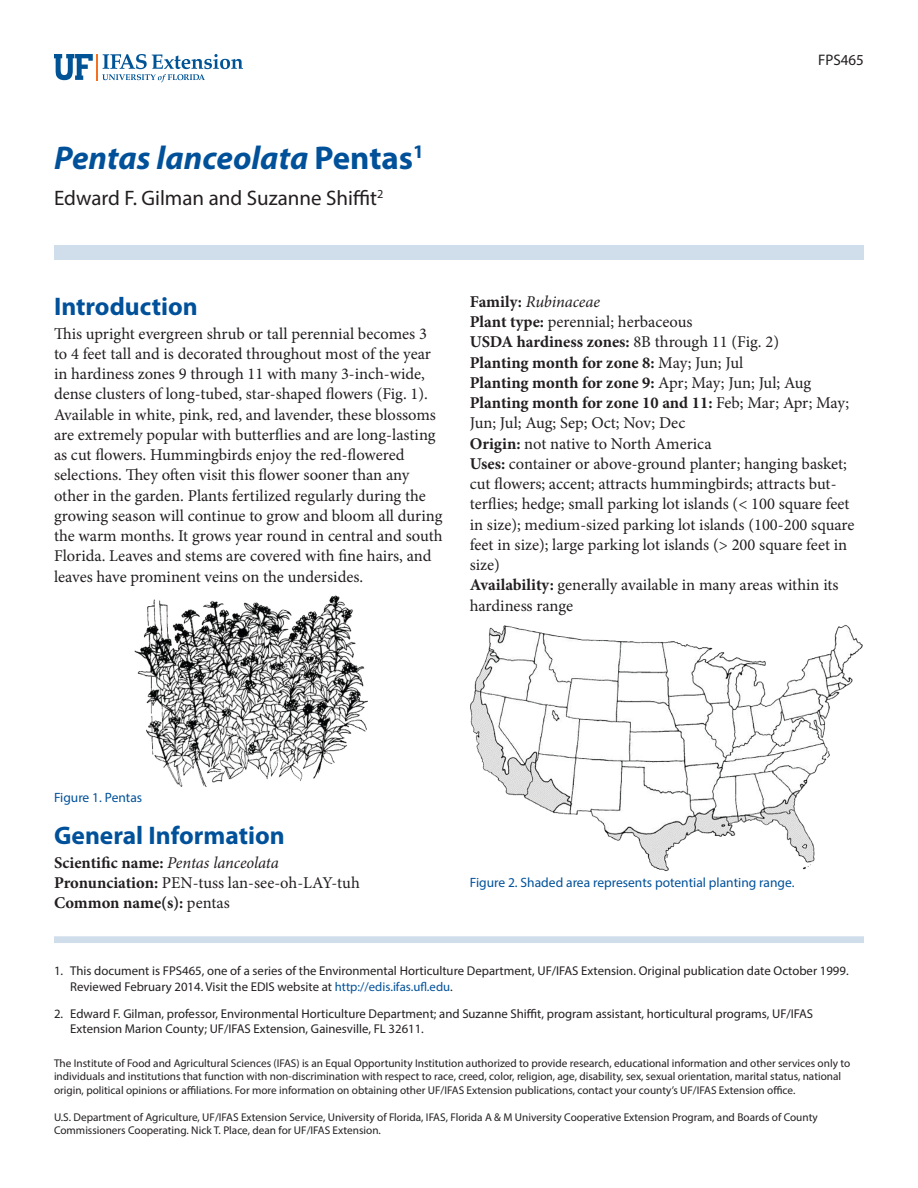
<style>
.page{position:relative;width:918px;height:1188px;background:#fff}
.page>*{position:absolute;margin:0;border:0;box-sizing:border-box;transform-origin:0 0}
.TitleRegular{font:italic 700 33px "Myriad Pro";color:#01519a}
.SectionHeading0{font:700 25.5px "Myriad Pro";color:#01519a}
.Author{font:21px "Myriad Pro";color:#231f20}
.Paragraph{font:16.5px/20.2px "Minion Pro";letter-spacing:-.005em;color:#231f20}
.BlockParagraph{font:16.5px/20.2px "Minion Pro";color:#231f20}
.BlockParagraph-2{font:700 16.5px "Minion Pro";letter-spacing:-.005em;color:#231f20}
.BlockParagraph-3{font:italic 16.5px "Minion Pro";letter-spacing:-.005em;color:#231f20}
.PubNumber{font:15.3px "Myriad Pro";color:#231f20}
.FigureCaption{font:13.5px "Myriad Pro";color:#01519a}
.t1{font:12.75px/15.3px "Myriad Pro";color:#231f20}
.Disclaimer{font:11.25px/13.5px "Myriad Pro";color:#231f20}
.s1{font-style:normal}
.s2{font-weight:700;font-style:normal}
.s3{font-weight:700}
.s4{font-weight:400}
.s5{color:#01519a}
</style>
<div class="page">
<svg style="left:54px;top:54px;width:189px;height:28px"></svg>
<div style="left:54px;top:245px;width:810px;height:15px;background:#d0deeb"></div>
<div style="left:54px;top:936px;width:810px;height:7px;background:#d0deeb"></div>
<img style="left:134px;top:595px;width:234px;height:192px">
<img style="left:470px;top:624px;width:393px;height:247px">
<p class="TitleRegular" style="left:54px;top:136px;width:371px">Pentas lanceolata <span class="s1">Pentas</span><sup>1</sup></p>
<p class="Author" style="left:54px;top:185px;width:331px">Edward F. Gilman and Suzanne Shiffit<sup>2</sup></p>
<p class="PubNumber" style="left:818px;top:51px;width:47px">FPS465</p>
<p class="SectionHeading0" style="left:54px;top:290px;width:145px">Introduction</p>
<p class="Paragraph" style="left:54px;top:323px;width:390px">This upright evergreen shrub or tall perennial becomes 3 to 4 feet tall and is decorated throughout most of the year in hardiness zones 9 through 11 with many 3-inch-wide, dense clusters of long-tubed, star-shaped flowers (Fig. 1).<br>Available in white, pink, red, and lavender, these blossoms are extremely popular with butterflies and are long-lasting as cut flowers. Hummingbirds enjoy the red-flowered selections. They often visit this flower sooner than any other in the garden. Plants fertilized regularly during the growing season will continue to grow and bloom all during the warm months. It grows year round in central and south Florida. Leaves and stems are covered with fine hairs, and leaves have prominent veins on the undersides.</p>
<p class="BlockParagraph-3" style="left:470px;top:290px;width:132px"><span class="s2">Family:</span> Rubinaceae</p>
<p class="BlockParagraph" style="left:470px;top:312px;width:224px"><span class="s3">Plant type:</span> perennial; herbaceous</p>
<p class="BlockParagraph-2" style="left:470px;top:331px;width:311px">USDA hardiness zones: <span class="s4">8B through 11 (Fig. 2)</span></p>
<p class="BlockParagraph-2" style="left:470px;top:351px;width:275px">Planting month for zone 8: <span class="s4">May; Jun; Jul</span></p>
<p class="BlockParagraph-2" style="left:470px;top:371px;width:343px">Planting month for zone 9: <span class="s4">Apr; May; Jun; Jul; Aug</span></p>
<p class="BlockParagraph" style="left:470px;top:393px;width:381px"><span class="s3">Planting month for zone 10 and 11:</span> Feb; Mar; Apr; May;<br>Jun; Jul; Aug; Sep; Oct; Nov; Dec</p>
<p class="BlockParagraph" style="left:470px;top:433px;width:243px"><span class="s3">Origin:</span> not native to North America</p>
<p class="BlockParagraph" style="left:470px;top:454px;width:386px"><span class="s3">Uses:</span> container or above-ground planter; hanging basket; cut flowers; accent; attracts hummingbirds; attracts but&shy;terflies; hedge; small parking lot islands (&lt; 100 square feet in size); medium-sized parking lot islands (100-200 square feet in size); large parking lot islands (&gt; 200 square feet in size)</p>
<p class="Paragraph" style="left:470px;top:575px;width:370px"><span class="s3">Availability:</span> generally available in many areas within its hardiness range</p>
<p class="FigureCaption" style="left:54px;top:790px;width:90px">Figure 1. Pentas</p>
<p class="SectionHeading0" style="left:54px;top:819px;width:232px">General Information</p>
<p class="BlockParagraph-3" style="left:54px;top:851px;width:226px"><span class="s2">Scientific name:</span> Pentas lanceolata</p>
<p class="BlockParagraph" style="left:54px;top:873px;width:307px"><span class="s3">Pronunciation:</span> PEN-tuss lan-see-oh-LAY-tuh</p>
<p class="BlockParagraph-2" style="left:54px;top:892px;width:177px">Common name(s): <span class="s4">pentas</span></p>
<p class="FigureCaption" style="left:470px;top:874px;width:326px">Figure 2. Shaded area represents potential planting range.</p>
<p class="t1" style="left:70px;top:963px;width:780px;text-indent:-16px">1. This document is FPS465, one of a series of the Environmental Horticulture Department, UF/IFAS Extension. Original publication date October 1999.<br>Reviewed February 2014. Visit the EDIS website at <span class="s5">http://edis.ifas.ufl.edu</span>.</p>
<p class="t1" style="left:70px;top:1006px;width:745px;text-indent:-16px">2. Edward F. Gilman, professor, Environmental Horticulture Department; and Suzanne Shiffit, program assistant, horticultural programs, UF/IFAS<br>Extension Marion County; UF/IFAS Extension, Gainesville, FL 32611.</p>
<p class="Disclaimer" style="left:54px;top:1056px;width:798px">The Institute of Food and Agricultural Sciences (IFAS) is an Equal Opportunity Institution authorized to provide research, educational information and other services only to individuals and institutions that function with non-discrimination with respect to race, creed, color, religion, age, disability, sex, sexual orientation, marital status, national origin, political opinions or affiliations. For more information on obtaining other UF/IFAS Extension publications, contact your county’s UF/IFAS Extension office.</p>
<p class="Disclaimer" style="left:54px;top:1110px;width:765px">U.S. Department of Agriculture, UF/IFAS Extension Service, University of Florida, IFAS, Florida A &amp; M University Cooperative Extension Program, and Boards of County<br>Commissioners Cooperating. Nick T. Place, dean for UF/IFAS Extension.</p>
</div>
